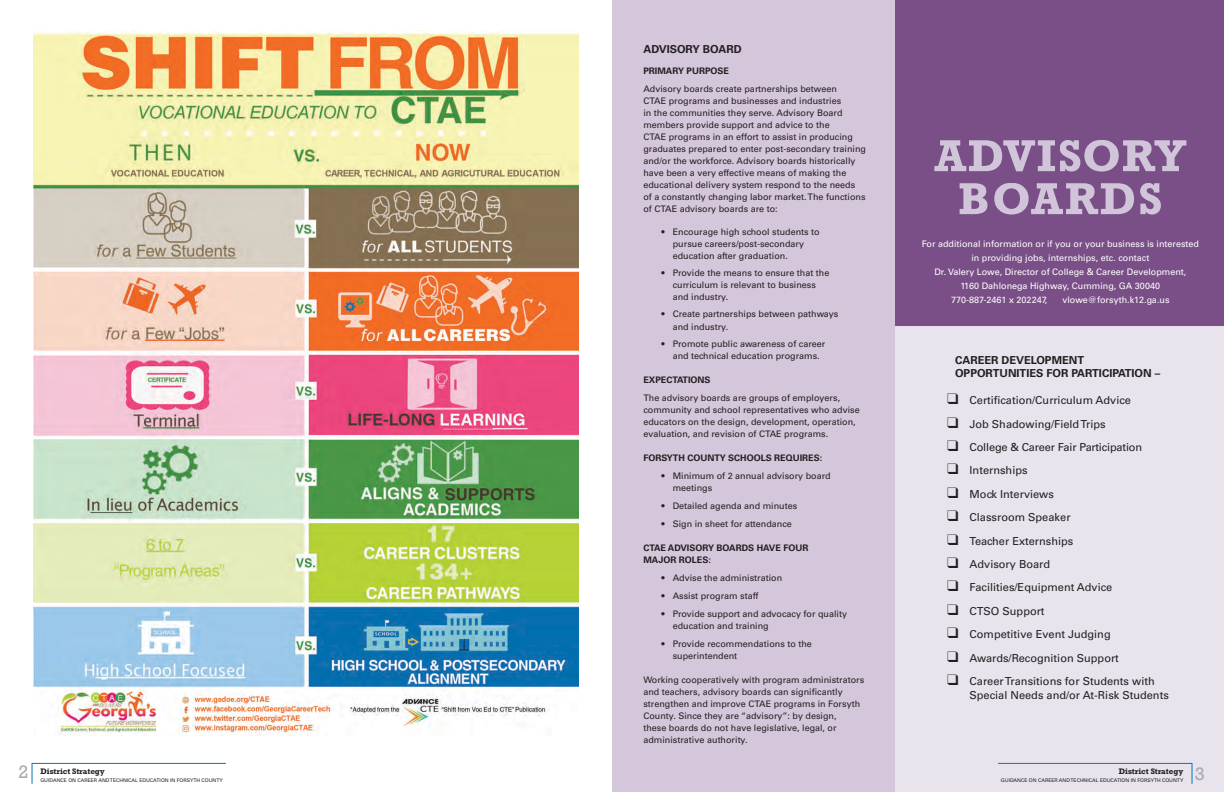
<style>
.page{position:relative;width:1224px;height:792px;background:#fff}
.page>*{position:absolute;margin:0;border:0;box-sizing:border-box;transform-origin:0 0}
.t1{font:17px "Rockwell";color:#a8a9ad}
.t2{font:11px/13.6px "Univers LT Std";color:#231f20}
.t3{font:700 11px/13.5px "Univers LT Std";color:#231f20}
.t4{font:9px/12px "Univers LT Std";color:#231f20}
.t5{font:9px "Univers LT Std";color:#fff}
.t6{font:700 9px/12px "Univers LT Std";color:#231f20}
.t7{font:700 7.5px "Rockwell";color:#231f20}
.t8{font:5px "Univers LT Std";color:#231f20}
</style>
<div class="page">
<img style="left:34px;top:33px;width:544px;height:703px">
<svg style="left:31px;top:762px;width:195px;height:22px"></svg>
<div style="left:612px;top:0;width:297px;height:792px;background:#d4c6db"></div>
<div style="left:896px;top:0;width:328px;height:792px;background:#e9e3ed"></div>
<div style="left:896px;top:0;width:328px;height:326px;background:#7a4f88"></div>
<svg style="left:934px;top:140px;width:252px;height:32px"></svg>
<svg style="left:960px;top:183px;width:201px;height:32px"></svg>
<svg style="left:998px;top:762px;width:195px;height:22px"></svg>
<h1 class="t1" style="left:18px;top:762px;width:11px">2</h1>
<p class="t7" style="left:40px;top:767px;width:66px">District Strategy</p>
<p class="t8" style="left:40px;top:778px;width:184px">GUIDANCE ON CAREER AND TECHNICAL EDUCATION IN FORSYTH COUNTY</p>
<p class="t3" style="left:643px;top:44px;width:100px">ADVISORY BOARD</p>
<p class="t6" style="left:643px;top:66px;width:87px">PRIMARY PURPOSE</p>
<p class="t4" style="left:643px;top:84px;width:224px">Advisory boards create partnerships between<br>CTAE programs and businesses and industries<br>in the communities they serve. Advisory Board members provide support and advice to the<br>CTAE programs in an effort to assist in producing graduates prepared to enter post-secondary training and/or the workforce. Advisory boards historically have been a very effective means of making the educational delivery system respond to the needs<br>of a constantly changing labor market. The functions of CTAE advisory boards are to:</p>
<p class="t4" style="left:673px;top:227px;width:149px;text-indent:-11px">• Encourage high school students to pursue careers/post-secondary education after graduation.</p>
<p class="t4" style="left:673px;top:268px;width:158px;text-indent:-11px">• Provide the means to ensure that the curriculum is relevant to business and industry.</p>
<p class="t4" style="left:673px;top:308px;width:167px;line-height:13px;text-indent:-11px">• Create partnerships between pathways and industry.</p>
<p class="t4" style="left:673px;top:339px;width:154px;text-indent:-11px">• Promote public awareness of career and technical education programs.</p>
<p class="t6" style="left:643px;top:375px;width:69px">EXPECTATIONS</p>
<p class="t4" style="left:643px;top:393px;width:218px">The advisory boards are groups of employers, community and school representatives who advise educators on the design, development, operation, evaluation, and revision of CTAE programs.</p>
<p class="t6" style="left:643px;top:453px;width:180px">FORSYTH COUNTY SCHOOLS REQUIRES:</p>
<p class="t4" style="left:673px;top:471px;width:160px;text-indent:-11px">• Minimum of 2 annual advisory board meetings</p>
<p class="t4" style="left:661px;top:501px;width:137px">• Detailed agenda and minutes</p>
<p class="t4" style="left:661px;top:519px;width:132px">• Sign in sheet for attendance</p>
<p class="t6" style="left:643px;top:543px;width:166px">CTAE ADVISORY BOARDS HAVE FOUR<br>MAJOR ROLES:</p>
<p class="t4" style="left:661px;top:573px;width:122px">• Advise the administration</p>
<p class="t4" style="left:661px;top:591px;width:98px">• Assist program staff</p>
<p class="t4" style="left:673px;top:609px;width:176px;text-indent:-11px">• Provide support and advocacy for quality education and training</p>
<p class="t4" style="left:673px;top:639px;width:141px;text-indent:-11px">• Provide recommendations to the superintendent</p>
<p class="t4" style="left:643px;top:675px;width:222px">Working cooperatively with program administrators and teachers, advisory boards can significantly strengthen and improve CTAE programs in Forsyth County. Since they are “advisory”: by design,<br>these boards do not have legislative, legal, or administrative authority.</p>
<p class="t5" style="left:922px;top:241px;width:279px">For additional information or if you or your business is interested</p>
<p class="t5" style="left:971px;top:255px;width:179px">in providing jobs, internships, etc. contact</p>
<p class="t5" style="left:934px;top:269px;width:253px">Dr. Valery Lowe, Director of College &amp; Career Development,</p>
<p class="t5" style="left:961px;top:283px;width:201px">1160 Dahlonega Highway, Cumming, GA 30040</p>
<p class="t5" style="left:951px;top:297px;width:98px">770-887-2461 x 202247,</p>
<p class="t5" style="left:1062px;top:297px;width:109px">vlowe@forsyth.k12.ga.us</p>
<p class="t3" style="left:955px;top:354px;width:207px">CAREER DEVELOPMENT<br>OPPORTUNITIES FOR PARTICIPATION –</p>
<p class="t2" style="left:947px;top:395px;width:185px">❑ Certification/Curriculum Advice</p>
<p class="t2" style="left:947px;top:418px;width:160px">❑ Job Shadowing/Field Trips</p>
<p class="t2" style="left:947px;top:441px;width:197px">❑ College &amp; Career Fair Participation</p>
<p class="t2" style="left:947px;top:465px;width:82px">❑ Internships</p>
<p class="t2" style="left:947px;top:488px;width:108px">❑ Mock Interviews</p>
<p class="t2" style="left:947px;top:512px;width:125px">❑ Classroom Speaker</p>
<p class="t2" style="left:947px;top:535px;width:128px">❑ Teacher Externships</p>
<p class="t2" style="left:947px;top:558px;width:105px">❑ Advisory Board</p>
<p class="t2" style="left:947px;top:582px;width:167px">❑ Facilities/Equipment Advice</p>
<p class="t2" style="left:947px;top:605px;width:99px">❑ CTSO Support</p>
<p class="t2" style="left:947px;top:629px;width:165px">❑ Competitive Event Judging</p>
<p class="t2" style="left:947px;top:652px;width:173px">❑ Awards/Recognition Support</p>
<p class="t2" style="left:970px;top:675px;width:201px;text-indent:-22px">❑ Career Transitions for Students with<br>Special Needs and/or At-Risk Students</p>
<p class="t7" style="left:1119px;top:767px;width:66px">District Strategy</p>
<p class="t8" style="left:1001px;top:778px;width:184px">GUIDANCE ON CAREER AND TECHNICAL EDUCATION IN FORSYTH COUNTY</p>
<h1 class="t1" style="left:1195px;top:764px;width:11px">3</h1>
</div>
